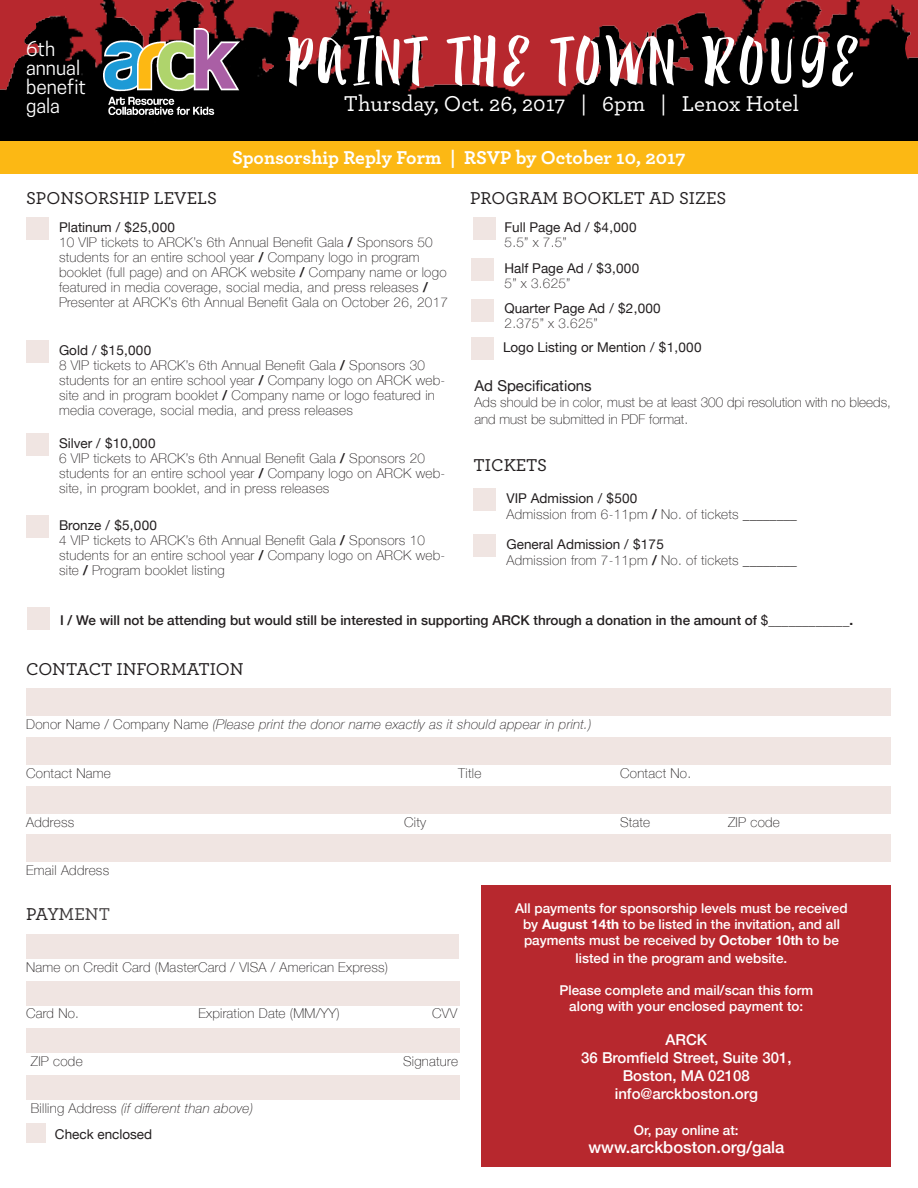
<style>
.page{position:relative;width:918px;height:1188px;background:#fff}
.page>*{position:absolute;margin:0;border:0;box-sizing:border-box;transform-origin:0 0}
.t1{font:67.5px "Beacon";letter-spacing:.1em;color:#fff}
.t2{font:500 22.5px "Archer";color:#fff}
.t3{font:700 19.5px "Archer";color:#fff}
.t4{font:19.2px "Cooper Hewitt";color:#fff}
.t5{font:500 18px "Archer Pro";color:#231f20}
.t6{font:500 16.5px "Helvetica Neue";color:#fff}
.t7{font:500 15px "Helvetica Neue";color:#fff}
.t8{font:15px "Helvetica Neue";color:#231f20}
.t9{font:100 13.5px/15px "Helvetica Neue";letter-spacing:.02em;color:#231f20}
.t10{font:500 13.5px/16.2px "Helvetica Neue";color:#fff;text-align:center}
.t11{font:13.5px "Helvetica Neue";color:#231f20}
.t12{font:italic 100 13.5px "Helvetica Neue";letter-spacing:.02em;color:#231f20}
.t13{font:500 13.5px "Helvetica Neue";color:#231f20}
.t14{font:100 13.5px/16.2px "Helvetica Neue";color:#231f20}
.s1{font-weight:500}
.s2{font-weight:400}
.s3{font-weight:100}
.s4{font-weight:700}
.s5{font-style:normal}
</style>
<div class="page">
<img style="left:0;top:0;width:918px;height:141px">
<div style="left:0;top:141px;width:918px;height:33px;background:#fcb814"></div>
<img style="left:103px;top:29px;width:136px;height:86px">
<div style="left:26px;top:688px;width:865px;height:28px;background:#f0e5e2"></div>
<div style="left:26px;top:737px;width:865px;height:28px;background:#f0e5e2"></div>
<div style="left:26px;top:786px;width:865px;height:28px;background:#f0e5e2"></div>
<div style="left:26px;top:835px;width:865px;height:27px;background:#f0e5e2"></div>
<div style="left:26px;top:217px;width:22px;height:23px;background:#f0e5e2"></div>
<div style="left:473px;top:217px;width:22px;height:23px;background:#f0e5e2"></div>
<div style="left:474px;top:489px;width:22px;height:22px;background:#f0e5e2"></div>
<div style="left:474px;top:534px;width:22px;height:23px;background:#f0e5e2"></div>
<div style="left:472px;top:259px;width:22px;height:22px;background:#f0e5e2"></div>
<div style="left:472px;top:299px;width:22px;height:22px;background:#f0e5e2"></div>
<div style="left:26px;top:341px;width:22px;height:22px;background:#f0e5e2"></div>
<div style="left:26px;top:434px;width:22px;height:22px;background:#f0e5e2"></div>
<div style="left:26px;top:515px;width:22px;height:23px;background:#f0e5e2"></div>
<div style="left:27px;top:608px;width:22px;height:22px;background:#f0e5e2"></div>
<div style="left:26px;top:981px;width:434px;height:24px;background:#f0e5e2"></div>
<div style="left:26px;top:1028px;width:434px;height:25px;background:#f0e5e2"></div>
<div style="left:26px;top:935px;width:433px;height:24px;background:#f0e5e2"></div>
<div style="left:26px;top:1076px;width:434px;height:24px;background:#f0e5e2"></div>
<div style="left:482px;top:885px;width:409px;height:282px;background:#b7282e"></div>
<div style="left:26px;top:1123px;width:19px;height:19px;background:#f0e5e2"></div>
<div style="left:472px;top:338px;width:22px;height:22px;background:#f0e5e2"></div>
<p class="t4" style="left:26px;top:37px;width:31px">6th</p>
<p class="t4" style="left:26px;top:56px;width:56px">annual</p>
<p class="t4" style="left:26px;top:75px;width:62px">benefit</p>
<p class="t4" style="left:26px;top:95px;width:36px">gala</p>
<p class="t1" style="left:288px;top:20px;width:568px">PAINT THE TOWN ROUGE</p>
<p class="t2" style="left:344px;top:87px;width:457px">Thursday, Oct. 26, 2017 | 6pm | Lenox Hotel</p>
<p class="t3" style="left:232px;top:142px;width:455px">Sponsorship Reply Form | RSVP by October 10, 2017</p>
<p class="t5" style="left:26px;top:185px;width:192px">SPONSORSHIP LEVELS</p>
<p class="t5" style="left:470px;top:185px;width:258px">PROGRAM BOOKLET AD SIZES</p>
<p class="t11" style="left:59px;top:217px;width:117px">Platinum / $25,000</p>
<p class="t9" style="left:59px;top:234px;width:390px">10 VIP tickets to ARCK’s 6th Annual Benefit Gala <span class="s1">/</span> Sponsors 50 students for an entire school year <span class="s1">/</span> Company logo in program booklet (full page) and on ARCK website <span class="s1">/</span> Company name or logo featured in media coverage, social media, and press releases <span class="s1">/ </span>Presenter at ARCK’s 6th Annual Benefit Gala on October 26, 2017</p>
<p class="t11" style="left:505px;top:217px;width:133px">Full Page Ad / $4,000</p>
<p class="t9" style="left:505px;top:234px;width:64px">5.5” x 7.5”</p>
<p class="t11" style="left:505px;top:258px;width:136px">Half Page Ad / $3,000</p>
<p class="t9" style="left:505px;top:275px;width:67px">5” x 3.625”</p>
<p class="t11" style="left:505px;top:299px;width:158px">Quarter Page Ad / $2,000</p>
<p class="t9" style="left:505px;top:316px;width:95px">2.375” x 3.625”</p>
<p class="t11" style="left:503px;top:338px;width:200px">Logo Listing or Mention / $1,000</p>
<p class="t8" style="left:475px;top:375px;width:119px">Ad Specifications</p>
<p class="t14" style="left:475px;top:394px;width:418px">Ads should be in color, must be at least 300 dpi resolution with no bleeds, and must be submitted in PDF format.</p>
<p class="t11" style="left:59px;top:341px;width:94px">Gold / $15,000</p>
<p class="t9" style="left:59px;top:357px;width:388px">8 VIP tickets to ARCK’s 6th Annual Benefit Gala <span class="s1">/</span> Sponsors 30 students for an entire school year <span class="s1">/</span> Company logo on ARCK web&shy;site and in program booklet <span class="s1">/</span> Company name or logo featured in media coverage, social media, and press releases</p>
<p class="t11" style="left:59px;top:433px;width:98px">Silver / $10,000</p>
<p class="t9" style="left:59px;top:450px;width:388px">6 VIP tickets to ARCK’s 6th Annual Benefit Gala <span class="s1">/</span> Sponsors 20 students for an entire school year <span class="s1">/</span> Company logo on ARCK web&shy;site, in program booklet, and in press releases</p>
<p class="t11" style="left:59px;top:515px;width:99px">Bronze / $5,000</p>
<p class="t9" style="left:59px;top:532px;width:388px">4 VIP tickets to ARCK’s 6th Annual Benefit Gala <span class="s1">/</span> Sponsors 10 students for an entire school year <span class="s1">/</span> Company logo on ARCK web&shy;site <span class="s1">/</span> Program booklet listing</p>
<p class="t13" style="left:60px;top:609px;width:795px">I / We will not be attending but would still be interested in supporting ARCK through a donation in the amount of <span class="s2">$</span><span class="s3">____________</span><span class="s4">.</span></p>
<p class="t5" style="left:474px;top:452px;width:75px">TICKETS</p>
<p class="t11" style="left:507px;top:489px;width:132px">VIP Admission / $500</p>
<p class="t9" style="left:507px;top:507px;width:292px">Admission from 6-11pm <span class="s1">/</span> No. of tickets ________</p>
<p class="t11" style="left:507px;top:534px;width:159px">General Admission / $175</p>
<p class="t9" style="left:507px;top:552px;width:292px">Admission from 7-11pm <span class="s1">/</span> No. of tickets ________</p>
<p class="t5" style="left:26px;top:656px;width:219px">CONTACT INFORMATION</p>
<p class="t12" style="left:26px;top:714px;width:567px"><span class="s5">Donor Name / Company Name</span> (Please print the donor name exactly as it should appear in print.)</p>
<p class="t9" style="left:26px;top:765px;width:86px">Contact Name</p>
<p class="t9" style="left:458px;top:765px;width:25px">Title</p>
<p class="t9" style="left:620px;top:765px;width:73px">Contact No.</p>
<p class="t9" style="left:26px;top:814px;width:50px">Address</p>
<p class="t9" style="left:404px;top:814px;width:24px">City</p>
<p class="t9" style="left:620px;top:814px;width:32px">State</p>
<p class="t9" style="left:728px;top:814px;width:53px">ZIP code</p>
<p class="t9" style="left:26px;top:862px;width:85px">Email Address</p>
<h3 class="t5" style="left:26px;top:901px;width:86px">PAYMENT</h3>
<p class="t9" style="left:26px;top:959px;width:364px">Name on Credit Card (MasterCard / VISA / American Express)</p>
<p class="t9" style="left:26px;top:1005px;width:54px">Card No.</p>
<p class="t9" style="left:198px;top:1005px;width:143px">Expiration Date (MM/YY)</p>
<p class="t9" style="left:432px;top:1005px;width:27px">CVV</p>
<p class="t9" style="left:31px;top:1053px;width:53px">ZIP code</p>
<p class="t9" style="left:403px;top:1053px;width:57px">Signature</p>
<p class="t12" style="left:31px;top:1098px;width:224px"><span class="s5">Billing Address</span> (if different than above)</p>
<p class="t11" style="left:55px;top:1125px;width:99px">Check enclosed</p>
<p class="t10" style="left:515px;top:899px;width:334px">All payments for sponsorship levels must be received by <span class="s4">August 14th</span> to be listed in the invitation, and all</p>
<p class="t10" style="left:524px;top:931px;width:316px;line-height:18px">payments must be received by <span class="s4">October 10th</span> to be listed in the program and website.</p>
<p class="t10" style="left:559px;top:981px;width:255px">Please complete and mail/scan this form</p>
<p class="t10" style="left:569px;top:997px;width:236px">along with your enclosed payment to:</p>
<p class="t7" style="left:666px;top:1028px;width:43px">ARCK</p>
<p class="t7" style="left:581px;top:1046px;width:212px">36 Bromfield Street, Suite 301,</p>
<p class="t7" style="left:623px;top:1064px;width:129px">Boston, MA 02108</p>
<p class="t7" style="left:615px;top:1082px;width:145px">info@arckboston.org</p>
<p class="t10" style="left:634px;top:1121px;width:106px">Or, pay online at:</p>
<p class="t6" style="left:588px;top:1134px;width:197px">www.arckboston.org/gala</p>
</div>
